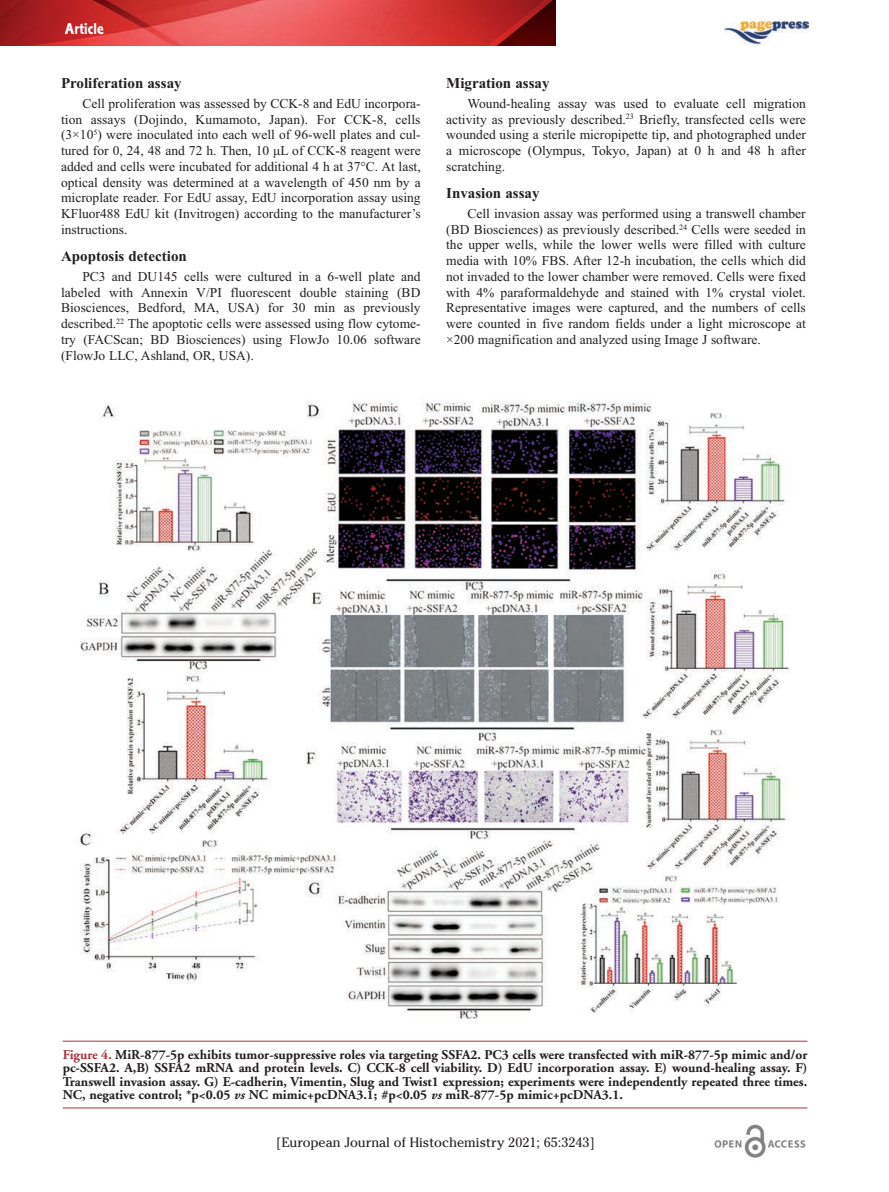
<style>
.page{position:relative;width:889px;height:1192px;background:#fff}
.page>*{position:absolute;margin:0;border:0;box-sizing:border-box;transform-origin:0 0}
.t1{font:16.5px "Corinthian Bold Condensed Plain";color:#fff}
.t2{font:700 15px "Times New Roman";color:#231f20}
.t3{font:13.5px/15.8px "Times New Roman";color:#231f20;text-align:justify}
.t4{font:700 13.5px/13.5px "Adobe Garamond";color:#231f20;text-align:justify}
.t5{font:13.5px "Cheltenham";color:#231f20}
.s1{color:#aa323f}
.s2{font-style:italic}
</style>
<div class="page">
<svg style="left:0;top:0;width:555px;height:46px;background:#cb3b3c"></svg>
<img style="left:714px;top:1124px;width:91px;height:34px">
<img style="left:724px;top:20px;width:84px;height:24px">
<hr style="left:63px;top:1041px;width:744px;height:1px;background:#aa323f">
<hr style="left:63px;top:1107px;width:744px;height:1px;background:#aa323f">
<img style="left:79px;top:402px;width:711px;height:617px">
<p class="t1" style="left:65px;top:23px;width:40px">Article</p>
<p class="t2" style="left:61px;top:74px;width:122px">Proliferation assay</p>
<p class="t3" style="left:61px;top:95px;width:361px;text-indent:21px">Cell proliferation was assessed by CCK-8 and EdU incorpora&shy;tion assays (Dojindo, Kumamoto, Japan). For CCK-8, cells (3×10<sup>5</sup>) were inoculated into each well of 96-well plates and cul&shy;tured for 0, 24, 48 and 72 h. Then, 10 μL of CCK-8 reagent were added and cells were incubated for additional 4 h at 37°C. At last, optical density was determined at a wavelength of 450 nm by a microplate reader. For EdU assay, EdU incorporation assay using KFluor488 EdU kit (Invitrogen) according to the manufacturer’s instructions.</p>
<p class="t2" style="left:61px;top:247px;width:127px">Apoptosis detection</p>
<p class="t3" style="left:61px;top:268px;width:361px;text-indent:21px">PC3 and DU145 cells were cultured in a 6-well plate and labeled with Annexin V/PI fluorescent double staining (BD Biosciences, Bedford, MA, USA) for 30 min as previously described.<sup>22</sup> The apoptotic cells were assessed using flow cytome&shy;try (FACScan; BD Biosciences) using FlowJo 10.06 software (FlowJo LLC, Ashland, OR, USA).</p>
<p class="t2" style="left:446px;top:74px;width:105px">Migration assay</p>
<p class="t3" style="left:446px;top:95px;width:361px;text-indent:21px">Wound-healing assay was used to evaluate cell migration activity as previously described.<sup>23</sup> Briefly, transfected cells were wounded using a sterile micropipette tip, and photographed under a microscope (Olympus, Tokyo, Japan) at 0 h and 48 h after scratching.</p>
<p class="t2" style="left:446px;top:184px;width:95px">Invasion assay</p>
<p class="t3" style="left:446px;top:205px;width:361px;text-indent:21px">Cell invasion assay was performed using a transwell chamber (BD Biosciences) as previously described.<sup>24</sup> Cells were seeded in the upper wells, while the lower wells were filled with culture media with 10% FBS. After 12-h incubation, the cells which did not invaded to the lower chamber were removed. Cells were fixed with 4% paraformaldehyde and stained with 1% crystal violet.<br>Representative images were captured, and the numbers of cells were counted in five random fields under a light microscope at ×200 magnification and analyzed using Image J software.</p>
<p class="t4" style="left:63px;top:1049px;width:746px"><span class="s1">Figure 4.</span> MiR-877-5p exhibits tumor-suppressive roles via targeting SSFA2. PC3 cells were transfected with miR-877-5p mimic and/or pc-SSFA2. A,B) SSFA2 mRNA and protein levels. C) CCK-8 cell viability. D) EdU incorporation assay. E) wound-healing assay. F)<br>Transwell invasion assay. G) E-cadherin, Vimentin, Slug and Twist1 expression; experiments were independently repeated three times.<br>NC, negative control; *p&lt;0.05 <span class="s2">vs</span> NC mimic+pcDNA3.1; #p&lt;0.05 <span class="s2">vs</span> miR-877-5p mimic+pcDNA3.1.</p>
<p class="t5" style="left:276px;top:1134px;width:320px">[European Journal of Histochemistry 2021; 65:3243]</p>
</div>
